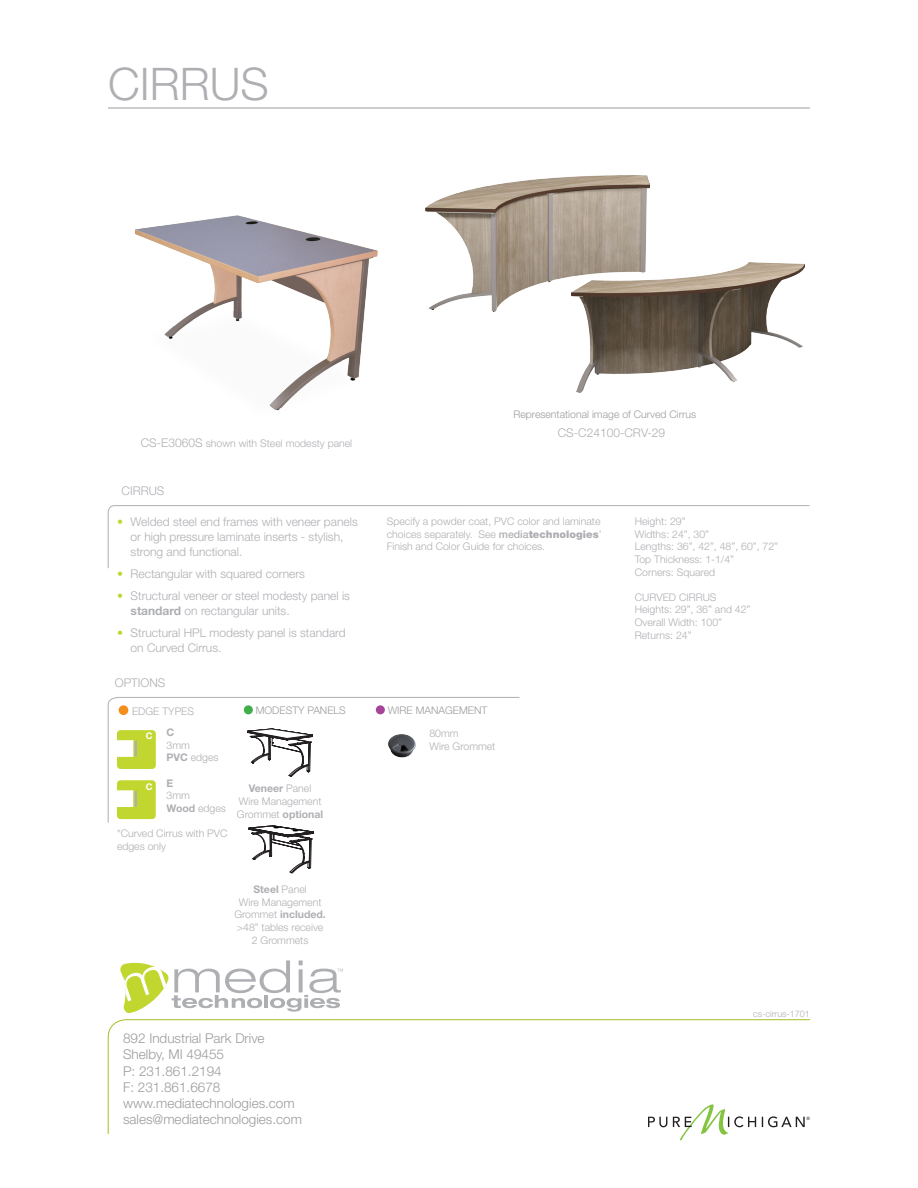
<style>
.page{position:relative;width:918px;height:1188px;background:#fff}
.page>*{position:absolute;margin:0;border:0;box-sizing:border-box;transform-origin:0 0}
.Product_Headline{font:300 45px "Helvetica Neue LT Std";color:#aeafb3}
.t1{font:300 13.5px/16.2px "Helvetica Neue LT Std";color:#9c9ca0}
.t2{font:300 12px/15px "Helvetica Neue LT Std";color:#aeafb3}
.Product_Description{font:300 10.5px/12.6px "Helvetica Neue LT Std";color:#aeafb3;text-align:justify}
.Part___Labels{font:300 10.5px/12.6px "Helvetica Neue LT Std";color:#aeafb3}
.Picture_Labels{font:300 10.5px "Helvetica Neue LT Std";color:#9c9ca0}
.Part___Labels-2{font:700 10.5px "Helvetica Neue LT Std";color:#aeafb3}
.t3{font:700 9.15px "Helvetica Neue LT Std";color:#fff}
.t4{font:300 9px "Helvetica Neue LT Std";color:#aeafb3}
.t5{font:4.5px "Helvetica Neue";color:#231f20}
.s1{font-size:12px}
.s2{color:#c1d72f}
.s3{font-weight:700}
.s4{font-weight:300}
.s5{font-weight:500}
.s6{font-weight:900}
</style>
<div class="page">
<svg style="left:108px;top:1019px;width:702px;height:115px"></svg>
<svg style="left:120px;top:960px;width:223px;height:53px"></svg>
<hr style="left:108px;top:108px;width:702px;height:1px;background:#9c9ca0">
<svg style="left:648px;top:1104px;width:157px;height:36px"></svg>
<img style="left:135px;top:215px;width:243px;height:196px">
<svg style="left:108px;top:697px;width:412px;height:126px"></svg>
<div style="left:244px;top:705px;width:9px;height:9px;background:#40ae49;border-radius:50%"></div>
<div style="left:376px;top:705px;width:9px;height:9px;background:#a54499;border-radius:50%"></div>
<svg style="left:108px;top:505px;width:702px;height:63px"></svg>
<svg style="left:117px;top:730px;width:39px;height:39px"></svg>
<svg style="left:117px;top:780px;width:39px;height:39px"></svg>
<svg style="left:249px;top:826px;width:65px;height:47px"></svg>
<img style="left:387px;top:731px;width:30px;height:29px">
<img style="left:425px;top:175px;width:225px;height:136px">
<img style="left:571px;top:263px;width:234px;height:130px">
<p class="Product_Headline" style="left:108px;top:56px;width:162px">CIRRUS</p>
<p class="Part___Labels" style="left:141px;top:437px;width:213px"><span class="s1">CS-E3060S</span> shown with Steel modesty panel</p>
<p class="t2" style="left:122px;top:483px;width:44px">CIRRUS</p>
<p class="t2" style="left:131px;top:514px;width:229px;text-indent:-14px"><span class="s2">•</span> Welded steel end frames with veneer panels or high pressure laminate inserts - stylish, strong and functional.</p>
<p class="t2" style="left:117px;top:566px;width:189px"><span class="s2">•</span> Rectangular with squared corners</p>
<p class="t2" style="left:131px;top:588px;width:221px;text-indent:-14px"><span class="s2">•</span> Structural veneer or steel modesty panel is <span class="s3">standard</span> on rectangular units.</p>
<p class="t2" style="left:131px;top:624px;width:217px;text-indent:-14px"><span class="s2">•</span> Structural HPL modesty panel is standard on Curved Cirrus.</p>
<p class="t2" style="left:115px;top:675px;width:52px">OPTIONS</p>
<p class="Part___Labels" style="left:132px;top:705px;width:64px">EDGE TYPES</p>
<p class="Picture_Labels" style="left:256px;top:704px;width:92px">MODESTY PANELS</p>
<p class="Part___Labels-2" style="left:166px;top:726px;width:9px">C</p>
<p class="Part___Labels" style="left:166px;top:739px;width:25px">3mm</p>
<p class="Part___Labels" style="left:166px;top:751px;width:54px"><span class="s3">PVC</span> edges</p>
<p class="Part___Labels-2" style="left:166px;top:776px;width:8px">E</p>
<p class="Part___Labels" style="left:166px;top:789px;width:25px">3mm</p>
<p class="Part___Labels" style="left:166px;top:802px;width:61px"><span class="s3">Wood</span> edges</p>
<p class="Part___Labels" style="left:117px;top:827px;width:112px">*Curved Cirrus with PVC edges only</p>
<p class="t3" style="left:146px;top:730px;width:8px">C</p>
<p class="t3" style="left:146px;top:781px;width:8px">C</p>
<p class="Part___Labels-2" style="left:249px;top:782px;width:64px">Veneer <span class="s4">Panel</span></p>
<p class="Part___Labels" style="left:237px;top:795px;width:88px">Wire Management<br>Grommet <span class="s3">optional</span></p>
<p class="Part___Labels-2" style="left:253px;top:883px;width:55px">Steel <span class="s4">Panel</span></p>
<p class="Part___Labels" style="left:234px;top:896px;width:93px;text-align:center">Wire Management<br>Grommet <span class="s3">included.</span></p>
<p class="Part___Labels" style="left:237px;top:921px;width:88px">&gt;48” tables receive</p>
<p class="Part___Labels" style="left:252px;top:933px;width:58px">2 Grommets</p>
<p class="t1" style="left:123px;top:1030px;width:180px">892 Industrial Park Drive<br>Shelby, MI 49455<br>P: 231.861.2194<br>F: 231.861.6678 www.mediatechnologies.com sales@mediatechnologies.com</p>
<p class="Picture_Labels" style="left:513px;top:408px;width:184px">Representational image of Curved Cirrus</p>
<p class="t2" style="left:558px;top:425px;width:109px">CS-C24100-CRV-29</p>
<p class="Product_Description" style="left:387px;top:515px;width:216px">Specify a powder coat, PVC color and laminate choices separately. See <span class="s5">media</span><span class="s6">technologies</span>’ Finish and Color Guide for choices.</p>
<p class="Picture_Labels" style="left:388px;top:704px;width:101px">WIRE MANAGEMENT</p>
<p class="Part___Labels" style="left:429px;top:727px;width:31px">80mm</p>
<p class="Part___Labels" style="left:429px;top:740px;width:67px">Wire Grommet</p>
<p class="Product_Description" style="left:635px;top:515px;width:52px">Height: 29”</p>
<p class="Product_Description" style="left:635px;top:528px;width:76px">Widths: 24”, 30”</p>
<p class="Product_Description" style="left:635px;top:540px;width:145px">Lengths: 36”, 42”, 48”, 60”, 72”</p>
<p class="Product_Description" style="left:635px;top:553px;width:101px">Top Thickness: 1-1/4”</p>
<p class="Product_Description" style="left:635px;top:565px;width:82px">Corners: Squared</p>
<p class="Product_Description" style="left:635px;top:591px;width:83px">CURVED CIRRUS</p>
<p class="Product_Description" style="left:635px;top:603px;width:117px">Heights: 29”, 36” and 42”</p>
<p class="Product_Description" style="left:635px;top:616px;width:89px">Overall Width: 100”</p>
<p class="Product_Description" style="left:635px;top:628px;width:58px">Returns: 24”</p>
<p class="t4" style="left:753px;top:1008px;width:58px">cs-cirrus-1701</p>
<p class="t5" style="left:806px;top:1116px;width:5px">®</p>
</div>
